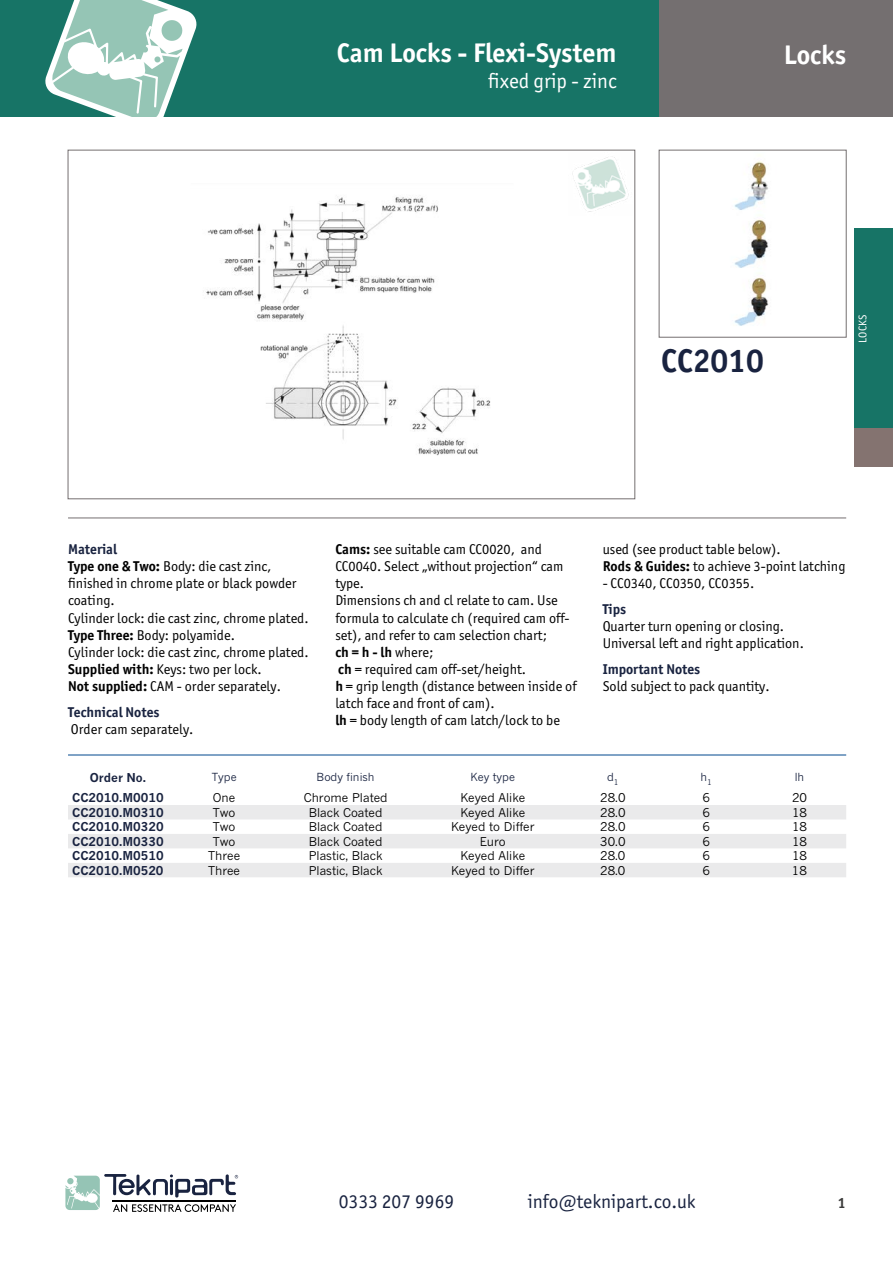
<style>
.page{position:relative;width:893px;height:1263px;background:#fff}
.page>*{position:absolute;margin:0;border:0;box-sizing:border-box;transform-origin:0 0}
.t1{font:700 33px "Officina Sans ITC Pro";color:#192340}
.t2{font:700 27px "Officina Sans ITC Pro";color:#fff}
.t3{font:21px "Officina Sans ITC Pro";color:#fff}
.t4{font:19.5px "Officina Sans ITC Pro";color:#192340}
.t5{font:700 15px "Officina Sans ITC Pro";color:#3c3c3b}
.t6{font:14.25px/17.1px "Officina Sans ITC Pro";color:#000}
.t7{font:700 14.25px "Officina Sans ITC Pro";color:#192340}
.t8{font:12px "News Gothic MT Pro";color:#000}
.t9{font:700 12px "News Gothic MT Pro";color:#192340}
.t10{font:11.25px "Officina Sans ITC Pro";color:#fff}
.t11{font:11.1px "News Gothic MT Pro";color:#192340}
.s1{font-weight:700;color:#192340}
.s2{font-weight:700}
</style>
<div class="page">
<div style="left:0;top:0;width:659px;height:116px;background:#177466"></div>
<svg style="left:45px;top:0;width:152px;height:116px"></svg>
<div style="left:659px;top:0;width:234px;height:116px;background:#746f70"></div>
<div style="left:855px;top:228px;width:38px;height:200px;background:#177466"></div>
<div style="left:855px;top:428px;width:38px;height:38px;background:#847370"></div>
<svg style="left:68px;top:805px;width:778px;height:72px;fill:#eaeaeb"></svg>
<img style="left:206px;top:197px;width:285px;height:259px">
<img style="left:572px;top:157px;width:57px;height:55px">
<div style="left:659px;top:150px;width:187px;height:187px;border:1px solid #746f70"></div>
<img style="left:734px;top:161px;width:35px;height:165px">
<svg style="left:65px;top:1174px;width:173px;height:38px"></svg>
<hr style="left:68px;top:518px;width:778px;height:1px;background:#746f70">
<hr style="left:68px;top:755px;width:778px;height:1px;background:#00488d">
<h2 class="t2" style="left:337px;top:36px;width:281px">Cam Locks - Flexi-System</h2>
<h3 class="t3" style="left:488px;top:69px;width:130px">fixed grip - zinc</h3>
<h2 class="t2" style="left:784px;top:38px;width:64px">Locks</h2>
<h1 class="t1" style="left:661px;top:340px;width:104px">CC2010</h1>
<p class="t10" style="left:856px;top:343px;width:29px;rotate:-90deg">LOCKS</p>
<p class="t6" style="left:68px;top:541px;width:242px"><span class="s1">Material<br></span><span class="s2">Type one &amp; Two:</span> Body: die cast zinc, finished in chrome plate or black powder coating.<br>Cylinder lock: die cast zinc, chrome plated.<br><span class="s2">Type Three:</span> Body: polyamide.<br>Cylinder lock: die cast zinc, chrome plated.<br><span class="s2">Supplied with:</span> Keys: two per lock.<br><span class="s2">Not supplied:</span> CAM - order separately.</p>
<p class="t7" style="left:68px;top:703px;width:93px">Technical Notes</p>
<p class="t6" style="left:71px;top:720px;width:124px">Order cam separately.</p>
<p class="t6" style="left:335px;top:541px;width:243px"><span class="s2">Cams:</span> see suitable cam CC0020, and<br>CC0040. Select „without projection“ cam type.<br>Dimensions ch and cl relate to cam. Use formula to calculate ch (required cam off&shy;set), and refer to cam selection chart;<br><span class="s2">ch = h - lh</span> where;<br><span class="s2">ch</span> = required cam off-set/height.<br><span class="s2">h</span> = grip length (distance between inside of latch face and front of cam).<br><span class="s2">lh</span> = body length of cam latch/lock to be</p>
<p class="t6" style="left:603px;top:541px;width:244px">used (see product table below).<br><span class="s2">Rods &amp; Guides:</span> to achieve 3-point latching</p>
<p class="t6" style="left:603px;top:575px;width:153px">- CC0340, CC0350, CC0355.</p>
<p class="t7" style="left:603px;top:600px;width:25px">Tips</p>
<p class="t6" style="left:603px;top:617px;width:203px">Quarter turn opening or closing.<br>Universal left and right application.</p>
<p class="t7" style="left:603px;top:660px;width:99px">Important Notes</p>
<p class="t6" style="left:603px;top:677px;width:168px">Sold subject to pack quantity.</p>
<p class="t9" style="left:90px;top:770px;width:58px">Order No.</p>
<p class="t11" style="left:212px;top:770px;width:26px">Type</p>
<p class="t11" style="left:317px;top:770px;width:59px">Body finish</p>
<p class="t11" style="left:470px;top:770px;width:46px">Key type</p>
<p class="t11" style="left:607px;top:770px;width:13px">d<sub>1</sub></p>
<p class="t11" style="left:700px;top:770px;width:13px">h<sub>1</sub></p>
<p class="t11" style="left:795px;top:770px;width:11px">lh</p>
<p class="t9" style="left:72px;top:791px;width:93px">CC2010.M0010</p>
<p class="t8" style="left:213px;top:791px;width:24px">One</p>
<p class="t8" style="left:304px;top:791px;width:85px">Chrome Plated</p>
<p class="t8" style="left:460px;top:791px;width:66px">Keyed Alike</p>
<p class="t8" style="left:600px;top:791px;width:27px">28.0</p>
<p class="t8" style="left:702px;top:791px;width:9px">6</p>
<p class="t8" style="left:792px;top:791px;width:16px">20</p>
<p class="t9" style="left:72px;top:805px;width:93px">CC2010.M0310</p>
<p class="t8" style="left:213px;top:805px;width:24px">Two</p>
<p class="t8" style="left:309px;top:805px;width:75px">Black Coated</p>
<p class="t8" style="left:460px;top:805px;width:66px">Keyed Alike</p>
<p class="t8" style="left:600px;top:805px;width:27px">28.0</p>
<p class="t8" style="left:702px;top:805px;width:9px">6</p>
<p class="t8" style="left:792px;top:805px;width:16px">18</p>
<p class="t9" style="left:72px;top:819px;width:93px">CC2010.M0320</p>
<p class="t8" style="left:213px;top:820px;width:24px">Two</p>
<p class="t8" style="left:309px;top:820px;width:75px">Black Coated</p>
<p class="t8" style="left:451px;top:820px;width:85px">Keyed to Differ</p>
<p class="t8" style="left:600px;top:820px;width:27px">28.0</p>
<p class="t8" style="left:702px;top:820px;width:9px">6</p>
<p class="t8" style="left:792px;top:820px;width:16px">18</p>
<p class="t9" style="left:72px;top:834px;width:93px">CC2010.M0330</p>
<p class="t8" style="left:213px;top:834px;width:24px">Two</p>
<p class="t8" style="left:309px;top:834px;width:75px">Black Coated</p>
<p class="t8" style="left:480px;top:834px;width:28px">Euro</p>
<p class="t8" style="left:600px;top:834px;width:27px">30.0</p>
<p class="t8" style="left:702px;top:834px;width:9px">6</p>
<p class="t8" style="left:792px;top:834px;width:16px">18</p>
<p class="t9" style="left:72px;top:848px;width:93px">CC2010.M0510</p>
<p class="t8" style="left:208px;top:848px;width:33px">Three</p>
<p class="t8" style="left:309px;top:848px;width:75px">Plastic, Black</p>
<p class="t8" style="left:460px;top:848px;width:66px">Keyed Alike</p>
<p class="t8" style="left:600px;top:848px;width:27px">28.0</p>
<p class="t8" style="left:702px;top:848px;width:9px">6</p>
<p class="t8" style="left:792px;top:848px;width:16px">18</p>
<p class="t9" style="left:72px;top:863px;width:93px">CC2010.M0520</p>
<p class="t8" style="left:208px;top:863px;width:33px">Three</p>
<p class="t8" style="left:309px;top:863px;width:75px">Plastic, Black</p>
<p class="t8" style="left:451px;top:863px;width:85px">Keyed to Differ</p>
<p class="t8" style="left:600px;top:863px;width:27px">28.0</p>
<p class="t8" style="left:702px;top:863px;width:9px">6</p>
<p class="t8" style="left:792px;top:863px;width:16px">18</p>
<h3 class="t4" style="left:339px;top:1189px;width:117px">0333 207 9969</h3>
<h3 class="t4" style="left:528px;top:1189px;width:169px">info@teknipart.co.uk</h3>
<p class="t5" style="left:838px;top:1193px;width:10px">1</p>
</div>
